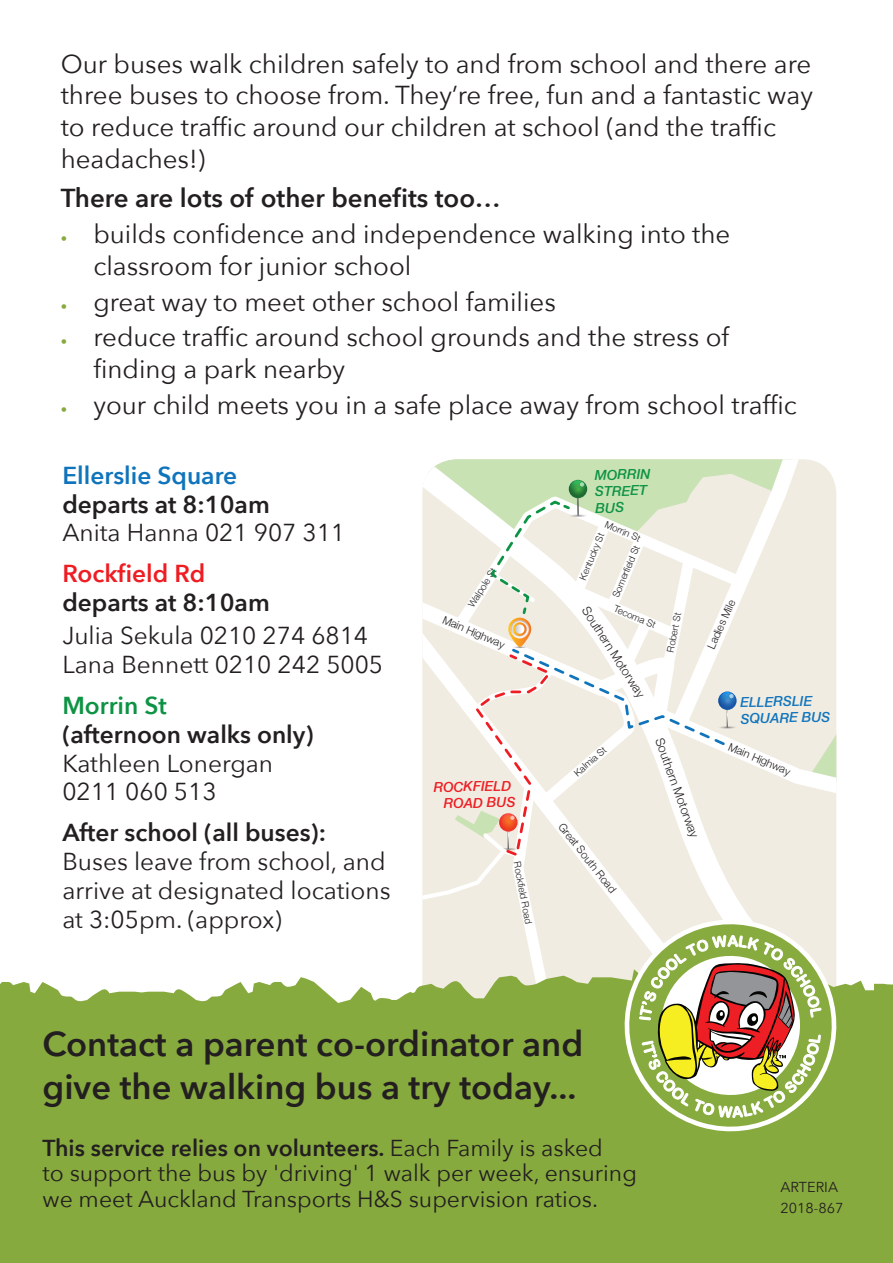
<style>
.page{position:relative;width:893px;height:1263px;background:#fff}
.page>*{position:absolute;margin:0;border:0;box-sizing:border-box;transform-origin:0 0}
.t1{font:600 34.5px/43.5px "Avenir Next";color:#231f20}
.t2{font:25.95px/31.7px "Avenir Next";color:#231f20}
.t3{font:600 25.95px "Avenir Next";color:#231f20}
.t4{font:24.45px/28.8px "Avenir Next";color:#231f20}
.t5{font:600 24.45px "Avenir Next";color:#231f20}
.t6{font:600 24.45px "Avenir Next";color:#1074bc}
.t7{font:600 24.45px "Avenir Next";color:#ee1d23}
.t8{font:600 24.45px "Avenir Next";color:#0d9344}
.t9{font:23.1px/26px "Avenir Next";color:#231f20}
.t10{font:14.4px/20.1px "Avenir Next";color:#231f20}
.t11{font:italic 500 13.65px/16.5px "Helvetica Neue";color:#1074bc}
.t12{font:italic 500 13.65px/16.5px "Helvetica Neue";color:#ee1d23;text-align:right}
.t13{font:italic 500 13.65px/16.5px "Helvetica Neue";color:#0d9344}
.t14{font:300 12.3px "Helvetica Neue";color:#231f20}
.t15{font:300 10.95px "Helvetica Neue";color:#231f20}
.t16{font:300 9.6px "Helvetica Neue";color:#231f20}
.s1{font-size:12.75px;color:#87aa3e}
.s2{font-weight:600}
</style>
<div class="page">
<div style="left:0;top:969px;width:893px;height:294px;background:#87aa3e"></div>
<svg style="left:422px;top:459px;width:414px;height:672px"></svg>
<p class="t2" style="left:61px;top:47px;width:754px">Our buses walk children safely to and from school and there are three buses to choose from. They’re free, fun and a fantastic way to reduce traffic around our children at school (and the traffic headaches!)</p>
<p class="t3" style="left:61px;top:176px;width:442px">There are lots of other benefits too…</p>
<p class="t2" style="left:93px;top:217px;width:639px;text-indent:-33px"><span class="s1">•</span> builds confidence and independence walking into the classroom for junior school</p>
<p class="t2" style="left:61px;top:285px;width:497px"><span class="s1">•</span> great way to meet other school families</p>
<p class="t2" style="left:93px;top:320px;width:637px;text-indent:-33px"><span class="s1">•</span> reduce traffic around school grounds and the stress of finding a park nearby</p>
<p class="t2" style="left:61px;top:388px;width:738px"><span class="s1">•</span> your child meets you in a safe place away from school traffic</p>
<p class="t6" style="left:62px;top:454px;width:176px">Ellerslie Square</p>
<p class="t5" style="left:62px;top:483px;width:209px">departs at 8:10am</p>
<p class="t4" style="left:62px;top:517px;width:284px">Anita Hanna 021 907 311</p>
<p class="t7" style="left:62px;top:553px;width:144px">Rockfield Rd</p>
<p class="t5" style="left:62px;top:582px;width:209px">departs at 8:10am</p>
<p class="t4" style="left:62px;top:620px;width:322px">Julia Sekula 0210 274 6814<br>Lana Bennett 0210 242 5005</p>
<p class="t8" style="left:62px;top:684px;width:106px">Morrin St</p>
<p class="t5" style="left:62px;top:713px;width:253px">(afternoon walks only)</p>
<p class="t4" style="left:62px;top:748px;width:212px">Kathleen Lonergan<br>0211 060 513</p>
<p class="t5" style="left:62px;top:812px;width:265px">After school (all buses):</p>
<p class="t4" style="left:62px;top:846px;width:330px">Buses leave from school, and arrive at designated locations at 3:05pm. (approx)</p>
<p class="t16" style="left:464px;top:602px;width:46px;rotate:-58deg">Walpole St</p>
<p class="t15" style="left:447px;top:611px;width:68px;rotate:23deg">Main Highway</p>
<p class="t12" style="left:433px;top:778px;width:83px;rotate:-1deg">ROCKFIELD<br>ROAD BUS</p>
<p class="t16" style="left:525px;top:860px;width:64px;rotate:79deg">Rockfield Road</p>
<p class="t13" style="left:595px;top:466px;width:57px;rotate:-1deg">MORRIN<br>STREET<br>BUS</p>
<p class="t16" style="left:609px;top:516px;width:39px;rotate:24deg">Morrin St</p>
<p class="t16" style="left:575px;top:576px;width:52px;rotate:-67deg">Kentucky St</p>
<p class="t16" style="left:608px;top:594px;width:57px;rotate:-67deg">Somerfield St</p>
<p class="t16" style="left:617px;top:601px;width:46px;rotate:22deg">Tecoma St</p>
<p class="t14" style="left:593px;top:603px;width:106px;rotate:57deg">Southern Motorway</p>
<p class="t16" style="left:663px;top:650px;width:41px;rotate:-79deg">Robert St</p>
<p class="t16" style="left:570px;top:768px;width:41px;rotate:-41deg">Kalmia St</p>
<p class="t15" style="left:568px;top:818px;width:87px;rotate:52deg">Great South Road</p>
<p class="t14" style="left:669px;top:735px;width:106px;rotate:70deg">Southern Motorway</p>
<p class="t15" style="left:703px;top:645px;width:54px;rotate:-66deg">Ladies Mile</p>
<p class="t11" style="left:740px;top:693px;width:91px;rotate:-1deg">ELLERSLIE<br>SQUARE BUS</p>
<p class="t15" style="left:732px;top:738px;width:68px;rotate:23deg">Main Highway</p>
<h1 class="t1" style="left:43px;top:1021px;width:542px">Contact a parent co-ordinator and give the walking bus a try today...</h1>
<p class="t9" style="left:43px;top:1133px;width:596px"><span class="s2">This service relies on volunteers.</span> Each Family is asked<br>to support the bus by 'driving' 1 walk per week, ensuring we meet Auckland Transports H&amp;S supervision ratios.</p>
<p class="t10" style="left:780px;top:1177px;width:65px">ARTERIA<br>2018-867</p>
</div>
